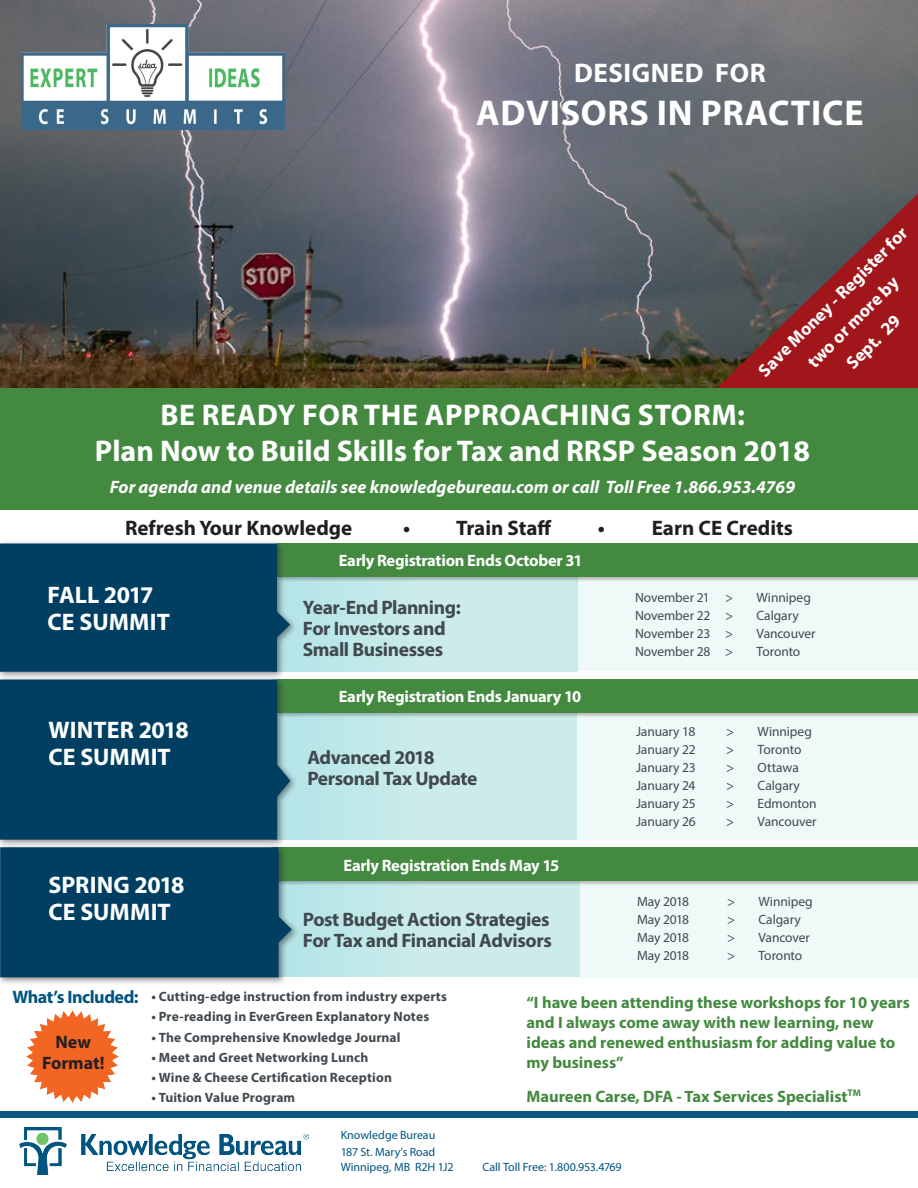
<style>
.page{position:relative;width:918px;height:1188px;background:#fff}
.page>*{position:absolute;margin:0;border:0;box-sizing:border-box;transform-origin:0 0}
.t1{font:700 36px "Myriad Pro";letter-spacing:.02em;color:#fff}
.t2{font:700 30px "Myriad Pro";color:#fff}
.t3{font:700 30px "Myriad Pro";letter-spacing:.02em;color:#fff}
.t4{font:700 27px "Myriad Pro";letter-spacing:.02em;color:#fff}
.t5{font:700 24px/27px "Myriad Pro";color:#fff}
.t6{font:700 21px "Myriad Pro";color:#231f20}
.t7{font:700 19.5px/21px "Myriad Pro";letter-spacing:-.02em;color:#41494e}
.t8{font:italic 700 18px "Myriad Pro";color:#fff}
.t9{font:700 18px "Myriad Pro";color:#fff}
.t10{font:700 18px "Myriad Pro";letter-spacing:-.025em;color:#005480}
.t11{font:700 18px "Myriad Pro";letter-spacing:-.005em;color:#231f20}
.t12{font:700 16.5px/19.8px "Myriad Pro";color:#438a40}
.t13{font:700 16.5px "Myriad Pro";letter-spacing:-.02em;color:#fff}
.t14{font:13.5px "Myriad Pro";letter-spacing:-.01em;color:#41494e}
.t15{font:700 13.5px "Myriad Pro";letter-spacing:.01em;color:#41494e}
.t16{font:12px/15px "Myriad Pro";letter-spacing:-.005em;color:#005480}
</style>
<div class="page">
<img style="left:0;top:0;width:918px;height:388px">
<svg style="left:718px;top:194px;width:200px;height:194px;background:#793739"></svg>
<div style="left:0;top:1112px;width:918px;height:6px;background:#0f5783"></div>
<div style="left:0;top:388px;width:918px;height:121px;background:#438a40"></div>
<div style="left:577px;top:680px;width:341px;height:160px;background:#eef9f8"></div>
<div style="left:273px;top:680px;width:304px;height:160px;background:linear-gradient(to right,#bae6e8,#d1eeeb)"></div>
<div style="left:277px;top:679px;width:641px;height:39px;background:#231f20;opacity:.3"></div>
<div style="left:278px;top:680px;width:640px;height:33px;background:#438a40"></div>
<div style="left:0;top:676px;width:298px;height:172px;background:#231f20;opacity:.5"></div>
<div style="left:0;top:680px;width:290px;height:160px;background:#003f61"></div>
<div style="left:580px;top:856px;width:338px;height:121px;background:#eef9f8"></div>
<div style="left:276px;top:849px;width:304px;height:128px;background:linear-gradient(to right,#bae6e8,#d2eeeb)"></div>
<div style="left:272px;top:846px;width:646px;height:40px;background:#231f20;opacity:.3"></div>
<div style="left:273px;top:847px;width:645px;height:34px;background:#438a40"></div>
<div style="left:0;top:843px;width:300px;height:143px;background:#231f20;opacity:.5"></div>
<div style="left:0;top:847px;width:292px;height:130px;background:#003f61"></div>
<div style="left:578px;top:570px;width:340px;height:101px;background:#eef9f8"></div>
<div style="left:273px;top:577px;width:304px;height:94px;background:linear-gradient(to right,#bae6e8,#d1eeeb)"></div>
<div style="left:277px;top:543px;width:641px;height:39px;background:#231f20;opacity:.3"></div>
<div style="left:278px;top:544px;width:640px;height:33px;background:#438a40"></div>
<div style="left:0;top:540px;width:298px;height:140px;background:#231f20;opacity:.5"></div>
<div style="left:0;top:544px;width:290px;height:128px;background:#003f61"></div>
<img style="left:22px;top:25px;width:262px;height:104px">
<img style="left:19px;top:1127px;width:289px;height:47px">
<img style="left:26px;top:1010px;width:93px;height:93px">
<p class="t4" style="left:574px;top:55px;width:193px">DESIGNED FOR</p>
<p class="t1" style="left:476px;top:89px;width:389px">ADVISORS IN PRACTICE</p>
<p class="t9" style="left:753px;top:365px;width:204px;rotate:-45deg">Save Money - Register for</p>
<p class="t9" style="left:802px;top:356px;width:122px;rotate:-45deg">two or more by</p>
<p class="t9" style="left:841px;top:358px;width:70px;rotate:-45deg">Sept. 29</p>
<p class="t3" style="left:160px;top:396px;width:586px">BE READY FOR THE APPROACHING STORM:</p>
<p class="t2" style="left:95px;top:432px;width:717px">Plan Now to Build Skills for Tax and RRSP Season 2018</p>
<p class="t8" style="left:110px;top:476px;width:687px">For agenda and venue details see knowledgebureau.com or call Toll Free 1.866.953.4769</p>
<p class="t6" style="left:125px;top:514px;width:229px">Refresh Your Knowledge</p>
<p class="t6" style="left:403px;top:514px;width:150px">• Train Staff</p>
<p class="t6" style="left:598px;top:514px;width:196px">• Earn CE Credits</p>
<p class="t5" style="left:47px;top:580px;width:124px">FALL 2017<br>CE SUMMIT</p>
<p class="t5" style="left:48px;top:716px;width:142px">WINTER 2018<br>CE SUMMIT</p>
<p class="t5" style="left:48px;top:871px;width:138px">SPRING 2018<br>CE SUMMIT</p>
<p class="t13" style="left:339px;top:550px;width:246px">Early Registration Ends October 31</p>
<p class="t7" style="left:303px;top:596px;width:159px">Year-End Planning:<br>For Investors and<br>Small Businesses</p>
<p class="t13" style="left:339px;top:686px;width:244px">Early Registration Ends January 10</p>
<p class="t7" style="left:307px;top:746px;width:172px">Advanced 2018<br>Personal Tax Update</p>
<p class="t13" style="left:343px;top:855px;width:218px">Early Registration Ends May 15</p>
<p class="t7" style="left:303px;top:908px;width:250px">Post Budget Action Strategies<br>For Tax and Financial Advisors</p>
<p class="t14" style="left:635px;top:589px;width:100px">November 21 &gt;</p>
<p class="t14" style="left:757px;top:589px;width:56px">Winnipeg</p>
<p class="t14" style="left:635px;top:607px;width:100px">November 22 &gt;</p>
<p class="t14" style="left:757px;top:607px;width:44px">Calgary</p>
<p class="t14" style="left:635px;top:625px;width:100px">November 23 &gt;</p>
<p class="t14" style="left:757px;top:625px;width:60px">Vancouver</p>
<p class="t14" style="left:635px;top:643px;width:100px">November 28 &gt;</p>
<p class="t14" style="left:757px;top:643px;width:45px">Toronto</p>
<p class="t14" style="left:636px;top:723px;width:61px">January 18</p>
<p class="t14" style="left:726px;top:723px;width:87px">&gt; Winnipeg</p>
<p class="t14" style="left:636px;top:741px;width:61px">January 22</p>
<p class="t14" style="left:726px;top:741px;width:77px">&gt; Toronto</p>
<p class="t14" style="left:636px;top:759px;width:61px">January 23</p>
<p class="t14" style="left:726px;top:759px;width:74px">&gt; Ottawa</p>
<p class="t14" style="left:636px;top:777px;width:61px">January 24</p>
<p class="t14" style="left:726px;top:777px;width:75px">&gt; Calgary</p>
<p class="t14" style="left:636px;top:795px;width:61px">January 25</p>
<p class="t14" style="left:726px;top:795px;width:92px">&gt; Edmonton</p>
<p class="t14" style="left:636px;top:813px;width:61px">January 26</p>
<p class="t14" style="left:726px;top:813px;width:92px">&gt; Vancouver</p>
<p class="t14" style="left:637px;top:893px;width:54px">May 2018</p>
<p class="t14" style="left:727px;top:893px;width:87px">&gt; Winnipeg</p>
<p class="t14" style="left:637px;top:911px;width:54px">May 2018</p>
<p class="t14" style="left:727px;top:911px;width:75px">&gt; Calgary</p>
<p class="t14" style="left:637px;top:929px;width:54px">May 2018</p>
<p class="t14" style="left:727px;top:929px;width:84px">&gt; Vancover</p>
<p class="t14" style="left:637px;top:947px;width:54px">May 2018</p>
<p class="t14" style="left:727px;top:947px;width:77px">&gt; Toronto</p>
<p class="t10" style="left:12px;top:985px;width:128px">What’s Included:</p>
<p class="t15" style="left:151px;top:988px;width:297px">• Cutting-edge instruction from industry experts</p>
<p class="t15" style="left:151px;top:1008px;width:279px">• Pre-reading in EverGreen Explanatory Notes</p>
<p class="t15" style="left:151px;top:1028px;width:251px">• The Comprehensive Knowledge Journal</p>
<p class="t15" style="left:151px;top:1049px;width:218px">• Meet and Greet Networking Lunch</p>
<p class="t15" style="left:151px;top:1069px;width:242px">• Wine &amp; Cheese Certification Reception</p>
<p class="t15" style="left:151px;top:1089px;width:145px">• Tuition Value Program</p>
<p class="t11" style="left:56px;top:1030px;width:37px">New</p>
<p class="t11" style="left:42px;top:1052px;width:64px">Format!</p>
<p class="t16" style="left:341px;top:1127px;width:96px">Knowledge Bureau</p>
<p class="t16" style="left:341px;top:1144px;width:114px">187 St. Mary’s Road<br>Winnipeg, MB R2H 1J2</p>
<p class="t12" style="left:526px;top:992px;width:385px">“I have been attending these workshops for 10 years and I always come away with new learning, new ideas and renewed enthusiasm for adding value to my business”</p>
<p class="t12" style="left:526px;top:1086px;width:336px">Maureen Carse, DFA - Tax Services Specialist<sup>TM</sup></p>
<p class="t16" style="left:482px;top:1159px;width:141px">Call Toll Free: 1.800.953.4769</p>
</div>
